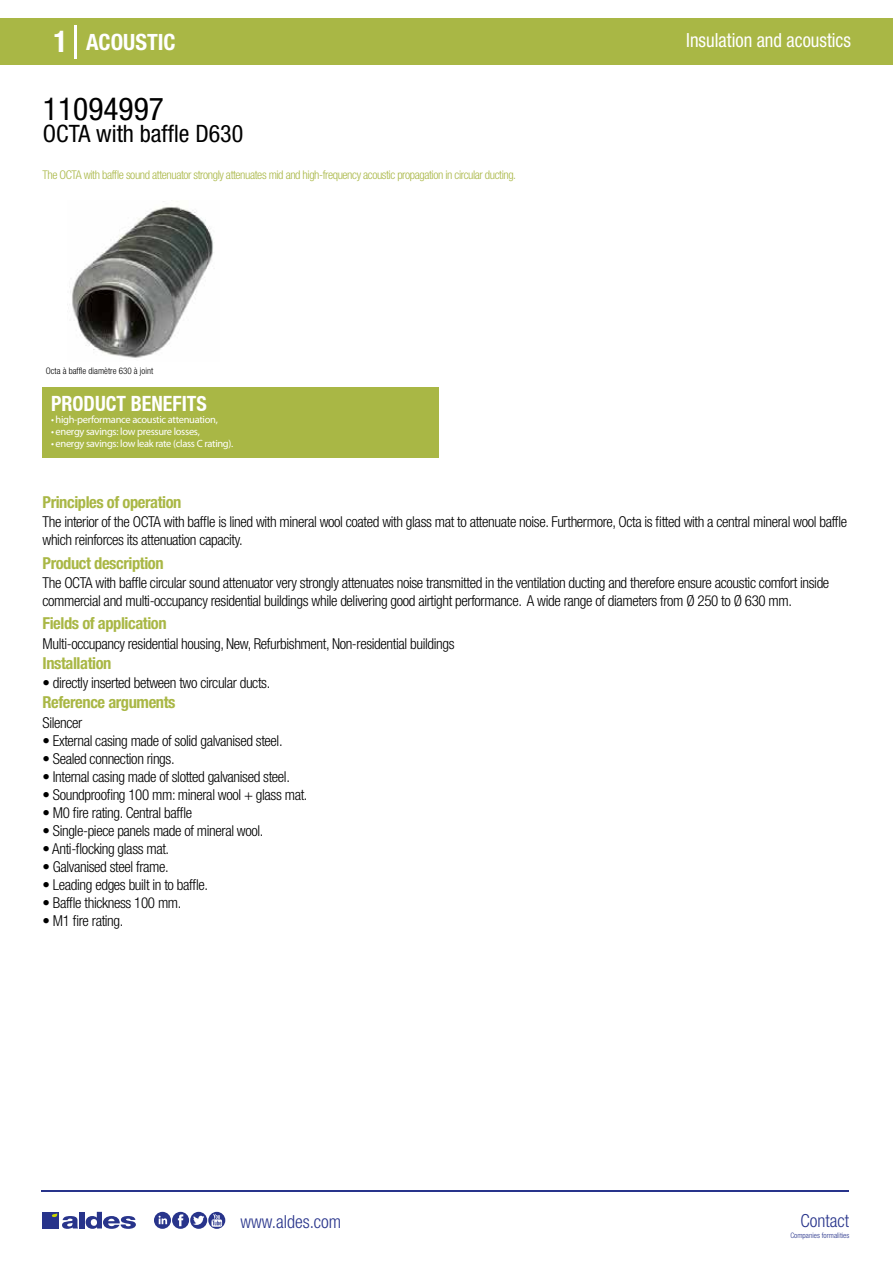
<style>
.page{position:relative;width:893px;height:1263px;background:#fff}
.page>*{position:absolute;margin:0;border:0;box-sizing:border-box;transform-origin:0 0}
.t1{font:condensed 31.5px "Helvetica Neue LT Std";color:#000}
.t2{font:condensed 24px "Helvetica Neue LT Std";color:#000}
.t3{font:700 condensed 22.5px "Helvetica Neue LT Std";color:#fff}
.t4{font:700 condensed 21px "Helvetica Neue";color:#fff;scale:.95 1}
.t5{font:condensed 19.5px "Helvetica Neue LT Std";color:#fff;scale:.95 1}
.t6{font:300 condensed 18px "Helvetica Neue";color:#28348b}
.t7{font:700 condensed 16.5px "Helvetica Neue LT Std";letter-spacing:-.025em;color:#a9b745}
.t8{font:300 condensed 15px/18px "Helvetica Neue LT Std";letter-spacing:-.025em;color:#000}
.t9{font:300 condensed 12px "Helvetica Neue LT Std";letter-spacing:-.035em;color:#a9b745}
.t10{font:10.5px "Myriad Pro";letter-spacing:-.03em;color:#fff}
.t11{font:300 condensed 9px "Helvetica Neue";color:#000}
.t12{font:300 condensed 7.5px "Helvetica Neue";color:#28348b}
.s1{font-size:30px}
</style>
<div class="page">
<div style="left:0;top:18px;width:893px;height:46px;background:#a9b745"></div>
<div style="left:43px;top:387px;width:396px;height:70px;background:#a9b745"></div>
<hr style="left:74px;top:25px;width:2px;height:33px;background:#fff">
<svg style="left:70px;top:201px;width:143px;height:157px"></svg>
<hr style="left:41px;top:1190px;width:808px;height:1px;background:#28348b">
<svg style="left:154px;top:1212px;width:71px;height:17px"></svg>
<div style="left:42px;top:1212px;width:17px;height:16px;background:#28348b"></div>
<div style="left:79px;top:1212px;width:5px;height:16px;background:#28348b"></div>
<svg style="left:86px;top:1212px;width:50px;height:17px"></svg>
<svg style="left:52px;top:1213px;width:26px;height:16px"></svg>
<h3 class="t3" style="left:54px;top:28px;width:124px"><span class="s1">1</span> ACOUSTIC</h3>
<h3 class="t5" style="left:686px;top:29px;width:175px">Insulation and acoustics</h3>
<h1 class="t1" style="left:43px;top:91px;width:122px">11094997</h1>
<h2 class="t2" style="left:43px;top:120px;width:202px">OCTA with baffle D630</h2>
<p class="t9" style="left:43px;top:167px;width:475px">The OCTA with baffle sound attenuator strongly attenuates mid and high-frequency acoustic propagation in circular ducting.</p>
<p class="t11" style="left:46px;top:365px;width:109px">Octa à baffle diamètre 630 à joint</p>
<p class="t11" style="left:51px;top:365px;width:49px">CTA with baffle</p>
<h3 class="t4" style="left:51px;top:391px;width:166px">PRODUCT BENEFITS</h3>
<p class="t10" style="left:51px;top:413px;width:168px">• high-performance acoustic attenuation,</p>
<p class="t10" style="left:51px;top:425px;width:150px">• energy savings: low pressure losses,</p>
<p class="t10" style="left:51px;top:437px;width:184px">• energy savings: low leak rate (class C rating).</p>
<p class="t7" style="left:43px;top:492px;width:140px">Principles of operation</p>
<p class="t8" style="left:43px;top:513px;width:806px">The interior of the OCTA with baffle is lined with mineral wool coated with glass mat to attenuate noise. Furthermore, Octa is fitted with a central mineral wool baffle which reinforces its attenuation capacity.</p>
<p class="t8" style="left:43px;top:573px;width:788px">The OCTA with baffle circular sound attenuator very strongly attenuates noise transmitted in the ventilation ducting and therefore ensure acoustic comfort inside commercial and multi-occupancy residential buildings while delivering good airtight performance. A wide range of diameters from Ø 250 to Ø 630 mm.</p>
<p class="t8" style="left:43px;top:634px;width:413px">Multi-occupancy residential housing, New, Refurbishment, Non-residential buildings</p>
<p class="t8" style="left:43px;top:674px;width:229px">• directly inserted between two circular ducts.</p>
<p class="t7" style="left:43px;top:553px;width:123px">Product description</p>
<p class="t7" style="left:43px;top:613px;width:126px">Fields of application</p>
<p class="t7" style="left:43px;top:653px;width:70px">Installation</p>
<p class="t7" style="left:43px;top:692px;width:135px">Reference arguments</p>
<p class="t8" style="left:43px;top:713px;width:41px">Silencer</p>
<p class="t8" style="left:43px;top:731px;width:242px">• External casing made of solid galvanised steel.</p>
<p class="t8" style="left:43px;top:749px;width:134px">• Sealed connection rings.</p>
<p class="t8" style="left:43px;top:767px;width:249px">• Internal casing made of slotted galvanised steel.</p>
<p class="t8" style="left:43px;top:785px;width:267px">• Soundproofing 100 mm: mineral wool + glass mat.</p>
<p class="t8" style="left:43px;top:803px;width:151px">• M0 fire rating. Central baffle</p>
<p class="t8" style="left:43px;top:821px;width:222px">• Single-piece panels made of mineral wool.</p>
<p class="t8" style="left:43px;top:839px;width:128px">• Anti-flocking glass mat.</p>
<p class="t8" style="left:43px;top:857px;width:128px">• Galvanised steel frame.</p>
<p class="t8" style="left:43px;top:875px;width:167px">• Leading edges built in to baffle.</p>
<p class="t8" style="left:43px;top:893px;width:140px">• Baffle thickness 100 mm.</p>
<p class="t8" style="left:43px;top:911px;width:82px">• M1 fire rating.</p>
<p class="t6" style="left:240px;top:1211px;width:102px">www.aldes.com</p>
<p class="t6" style="left:800px;top:1211px;width:50px">Contact</p>
<p class="t12" style="left:790px;top:1230px;width:60px">Companies formalities</p>
</div>
